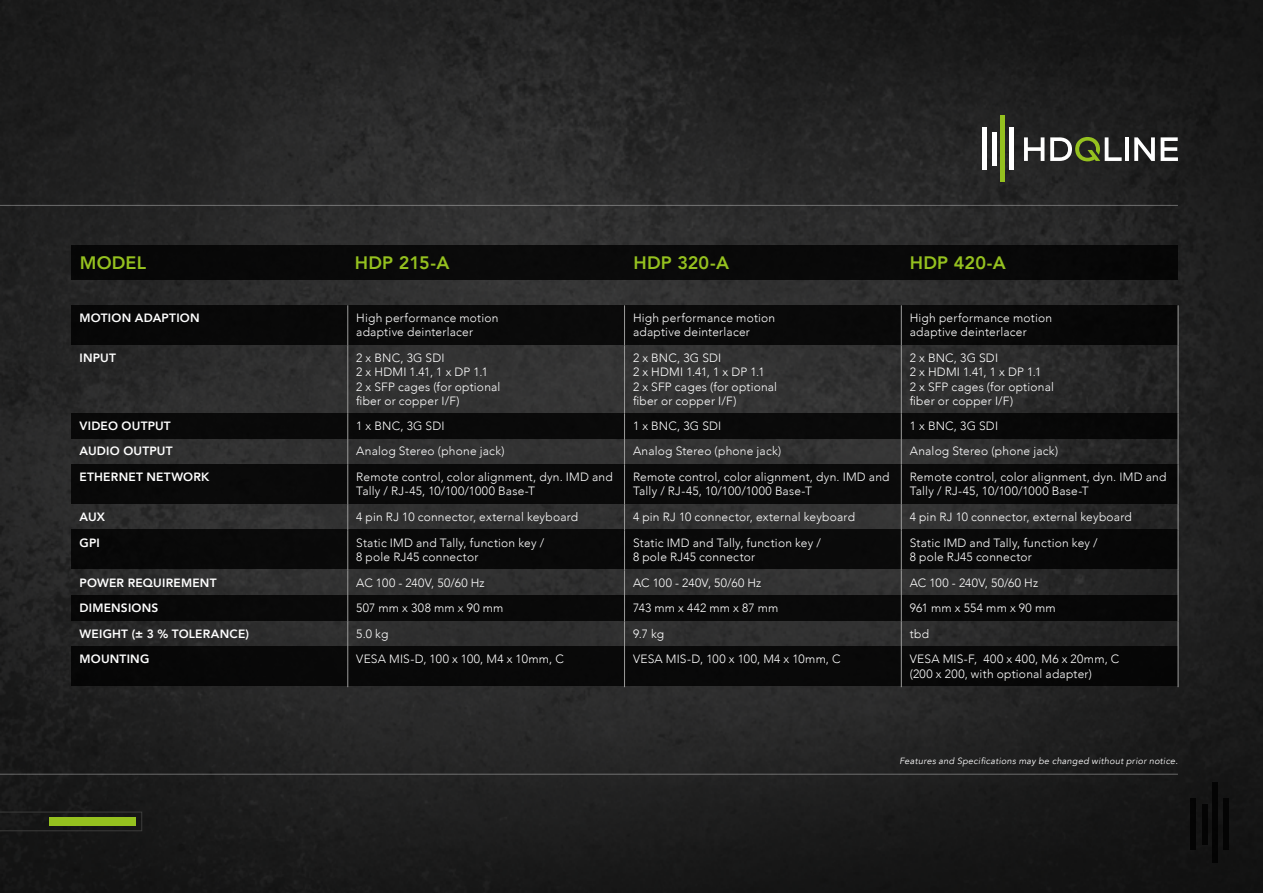
<style>
.page{position:relative;width:1263px;height:893px;background:#fff}
.page>*{position:absolute;margin:0;border:0;box-sizing:border-box;transform-origin:0 0}
.t1{font:800 18px "Avenir";letter-spacing:.01em;color:#95c11f}
.t2{font:300 12px/14.4px "Avenir";letter-spacing:.02em;color:#fff}
.t3{font:800 12px "Avenir";letter-spacing:.015em;color:#fff}
.t4{font:italic 9px "Avenir";letter-spacing:.035em;color:#fff}
</style>
<div class="page">
<img style="left:0;top:0;width:1263px;height:893px">
<div style="left:71px;top:413px;width:1107px;height:25px;background:#090909"></div>
<div style="left:71px;top:595px;width:1107px;height:26px;background:#090909"></div>
<div style="left:71px;top:464px;width:1107px;height:40px;background:#090909"></div>
<div style="left:71px;top:529px;width:1107px;height:40px;background:#090909"></div>
<div style="left:71px;top:646px;width:1107px;height:40px;background:#080808"></div>
<svg style="left:0;top:812px;width:142px;height:19px;background:#20221a"></svg>
<div style="left:49px;top:817px;width:86px;height:8px;background:#95c11f"></div>
<hr style="left:0;top:774px;width:1178px;height:1px;background:#fff">
<hr style="left:0;top:205px;width:1178px;height:1px;background:#fff">
<div style="left:71px;top:305px;width:1107px;height:40px;background:#090909"></div>
<div style="left:71px;top:245px;width:1106px;height:34px;background:#090909"></div>
<hr style="left:347px;top:305px;width:1px;height:40px;background:#9d9d9c">
<hr style="left:624px;top:305px;width:1px;height:40px;background:#9d9d9c">
<hr style="left:901px;top:305px;width:1px;height:40px;background:#9d9d9c">
<hr style="left:1178px;top:305px;width:1px;height:40px;background:#9d9d9c">
<hr style="left:347px;top:345px;width:1px;height:69px;background:#9d9d9c">
<hr style="left:624px;top:345px;width:1px;height:69px;background:#9d9d9c">
<hr style="left:901px;top:345px;width:1px;height:69px;background:#9d9d9c">
<hr style="left:1178px;top:345px;width:1px;height:69px;background:#9d9d9c">
<svg style="left:347px;top:414px;width:1px;height:51px"></svg>
<svg style="left:624px;top:414px;width:1px;height:51px"></svg>
<svg style="left:901px;top:414px;width:1px;height:51px"></svg>
<svg style="left:1178px;top:414px;width:1px;height:51px"></svg>
<hr style="left:347px;top:465px;width:1px;height:40px;background:#9d9d9c">
<hr style="left:624px;top:465px;width:1px;height:40px;background:#9d9d9c">
<hr style="left:901px;top:465px;width:1px;height:40px;background:#9d9d9c">
<hr style="left:1178px;top:465px;width:1px;height:40px;background:#9d9d9c">
<svg style="left:347px;top:505px;width:1px;height:25px"></svg>
<svg style="left:624px;top:505px;width:1px;height:25px"></svg>
<svg style="left:901px;top:505px;width:1px;height:25px"></svg>
<svg style="left:1178px;top:505px;width:1px;height:25px"></svg>
<hr style="left:347px;top:530px;width:1px;height:40px;background:#9d9d9c">
<hr style="left:624px;top:530px;width:1px;height:40px;background:#9d9d9c">
<hr style="left:901px;top:530px;width:1px;height:40px;background:#9d9d9c">
<hr style="left:1178px;top:530px;width:1px;height:40px;background:#9d9d9c">
<svg style="left:347px;top:570px;width:1px;height:77px"></svg>
<svg style="left:624px;top:570px;width:1px;height:77px"></svg>
<svg style="left:901px;top:570px;width:1px;height:77px"></svg>
<svg style="left:1178px;top:570px;width:1px;height:77px"></svg>
<hr style="left:347px;top:647px;width:1px;height:40px;background:#9d9d9c">
<hr style="left:624px;top:647px;width:1px;height:40px;background:#9d9d9c">
<hr style="left:901px;top:647px;width:1px;height:40px;background:#9d9d9c">
<hr style="left:1178px;top:647px;width:1px;height:40px;background:#9d9d9c">
<svg style="left:1024px;top:137px;width:20px;height:24px"></svg>
<hr style="left:1125px;top:137px;width:3px;height:24px;background:#fff">
<svg style="left:1134px;top:137px;width:44px;height:24px"></svg>
<svg style="left:1050px;top:137px;width:72px;height:24px"></svg>
<div style="left:1000px;top:115px;width:5px;height:67px;background:#95c11f"></div>
<div style="left:991px;top:133px;width:5px;height:33px;background:#fff"></div>
<div style="left:982px;top:127px;width:5px;height:43px;background:#fff"></div>
<div style="left:1009px;top:127px;width:5px;height:43px;background:#fff"></div>
<div style="left:1212px;top:782px;width:6px;height:81px;background:#000"></div>
<div style="left:1202px;top:804px;width:5px;height:40px;background:#000"></div>
<div style="left:1190px;top:798px;width:6px;height:51px;background:#000"></div>
<div style="left:1223px;top:798px;width:6px;height:51px;background:#000"></div>
<h1 class="t1" style="left:80px;top:249px;width:68px">MODEL</h1>
<h1 class="t1" style="left:355px;top:249px;width:96px">HDP 215-A</h1>
<h1 class="t1" style="left:633px;top:249px;width:97px">HDP 320-A</h1>
<h1 class="t1" style="left:910px;top:249px;width:97px">HDP 420-A</h1>
<p class="t3" style="left:80px;top:308px;width:122px">MOTION ADAPTION</p>
<p class="t2" style="left:356px;top:310px;width:144px">High performance motion adaptive deinterlacer</p>
<p class="t2" style="left:633px;top:310px;width:144px">High performance motion adaptive deinterlacer</p>
<p class="t2" style="left:910px;top:310px;width:144px">High performance motion adaptive deinterlacer</p>
<p class="t3" style="left:80px;top:348px;width:38px">INPUT</p>
<p class="t2" style="left:356px;top:350px;width:146px">2 x BNC, 3G SDI<br>2 x HDMI 1.41, 1 x DP 1.1<br>2 x SFP cages (for optional fiber or copper I/F)</p>
<p class="t2" style="left:633px;top:350px;width:146px">2 x BNC, 3G SDI<br>2 x HDMI 1.41, 1 x DP 1.1<br>2 x SFP cages (for optional fiber or copper I/F)</p>
<p class="t2" style="left:910px;top:350px;width:146px">2 x BNC, 3G SDI<br>2 x HDMI 1.41, 1 x DP 1.1<br>2 x SFP cages (for optional fiber or copper I/F)</p>
<p class="t3" style="left:80px;top:416px;width:93px">VIDEO OUTPUT</p>
<p class="t2" style="left:356px;top:418px;width:90px">1 x BNC, 3G SDI</p>
<p class="t2" style="left:633px;top:418px;width:90px">1 x BNC, 3G SDI</p>
<p class="t2" style="left:910px;top:418px;width:90px">1 x BNC, 3G SDI</p>
<p class="t3" style="left:80px;top:442px;width:95px">AUDIO OUTPUT</p>
<p class="t2" style="left:356px;top:444px;width:150px">Analog Stereo (phone jack)</p>
<p class="t2" style="left:633px;top:444px;width:150px">Analog Stereo (phone jack)</p>
<p class="t2" style="left:910px;top:444px;width:150px">Analog Stereo (phone jack)</p>
<p class="t3" style="left:80px;top:467px;width:131px">ETHERNET NETWORK</p>
<p class="t2" style="left:356px;top:469px;width:258px">Remote control, color alignment, dyn. IMD and<br>Tally / RJ-45, 10/100/1000 Base-T</p>
<p class="t2" style="left:633px;top:469px;width:258px">Remote control, color alignment, dyn. IMD and<br>Tally / RJ-45, 10/100/1000 Base-T</p>
<p class="t2" style="left:910px;top:469px;width:258px">Remote control, color alignment, dyn. IMD and<br>Tally / RJ-45, 10/100/1000 Base-T</p>
<p class="t3" style="left:80px;top:507px;width:27px">AUX</p>
<p class="t2" style="left:356px;top:510px;width:223px">4 pin RJ 10 connector, external keyboard</p>
<p class="t2" style="left:633px;top:510px;width:223px">4 pin RJ 10 connector, external keyboard</p>
<p class="t2" style="left:910px;top:510px;width:223px">4 pin RJ 10 connector, external keyboard</p>
<p class="t3" style="left:80px;top:533px;width:22px">GPI</p>
<p class="t2" style="left:356px;top:535px;width:189px">Static IMD and Tally, function key /<br>8 pole RJ45 connector</p>
<p class="t2" style="left:633px;top:535px;width:189px">Static IMD and Tally, function key /<br>8 pole RJ45 connector</p>
<p class="t2" style="left:910px;top:535px;width:189px">Static IMD and Tally, function key /<br>8 pole RJ45 connector</p>
<p class="t3" style="left:80px;top:573px;width:139px">POWER REQUIREMENT</p>
<p class="t2" style="left:356px;top:575px;width:130px">AC 100 - 240V, 50/60 Hz</p>
<p class="t2" style="left:633px;top:575px;width:130px">AC 100 - 240V, 50/60 Hz</p>
<p class="t2" style="left:910px;top:575px;width:130px">AC 100 - 240V, 50/60 Hz</p>
<p class="t3" style="left:80px;top:599px;width:80px">DIMENSIONS</p>
<p class="t2" style="left:356px;top:601px;width:149px">507 mm x 308 mm x 90 mm</p>
<p class="t2" style="left:633px;top:601px;width:147px">743 mm x 442 mm x 87 mm</p>
<p class="t2" style="left:910px;top:601px;width:147px">961 mm x 554 mm x 90 mm</p>
<p class="t3" style="left:80px;top:624px;width:171px">WEIGHT (± 3 % TOLERANCE)</p>
<p class="t2" style="left:356px;top:626px;width:34px">5.0 kg</p>
<p class="t2" style="left:633px;top:626px;width:33px">9.7 kg</p>
<p class="t2" style="left:910px;top:626px;width:21px">tbd</p>
<p class="t3" style="left:80px;top:650px;width:71px">MOUNTING</p>
<p class="t2" style="left:356px;top:652px;width:209px">VESA MIS-D, 100 x 100, M4 x 10mm, C</p>
<p class="t2" style="left:633px;top:652px;width:209px">VESA MIS-D, 100 x 100, M4 x 10mm, C</p>
<p class="t2" style="left:910px;top:652px;width:211px">VESA MIS-F, 400 x 400, M6 x 20mm, C (200 x 200, with optional adapter)</p>
<p class="t4" style="left:899px;top:756px;width:280px">Features and Specifications may be changed without prior notice.</p>
</div>
